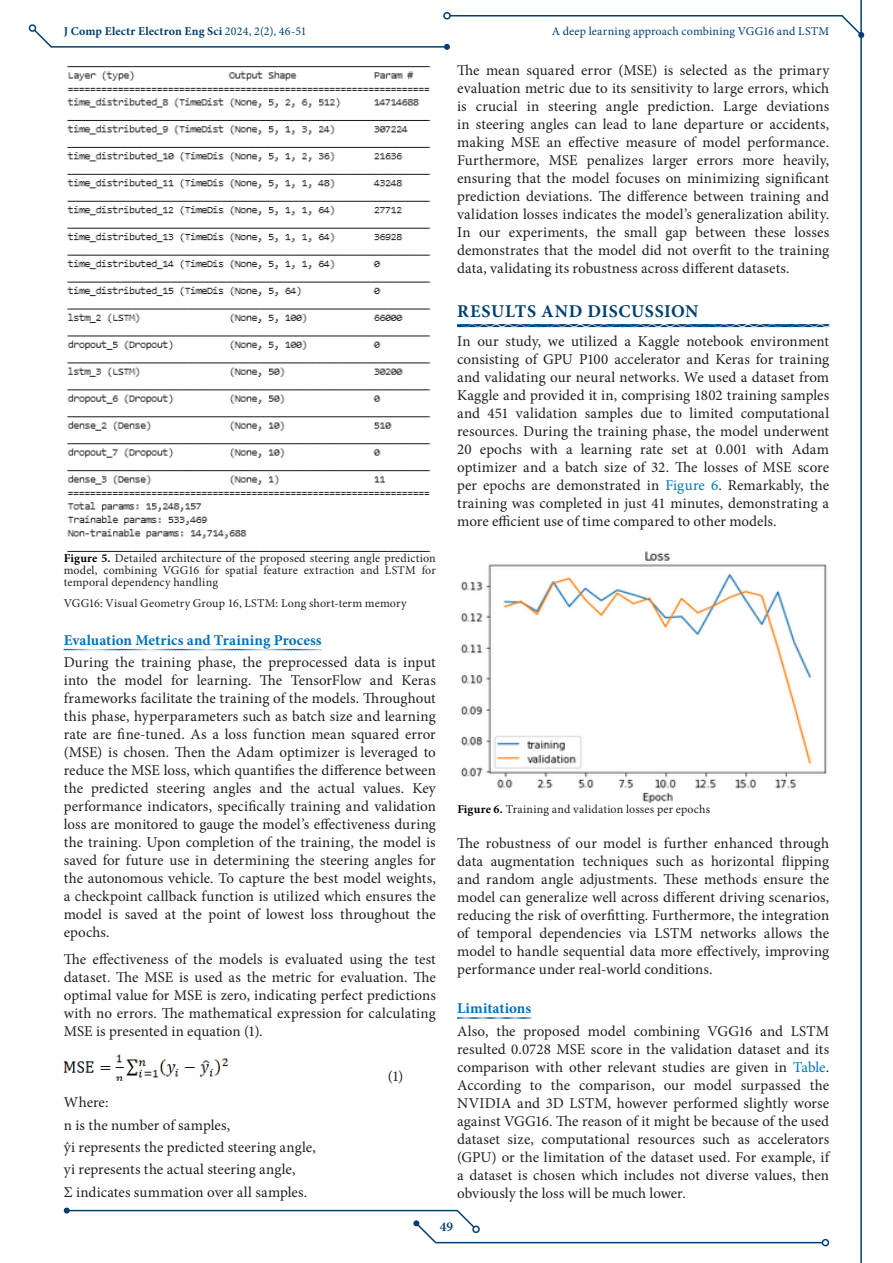
<style>
.page{position:relative;width:893px;height:1263px;background:#fff}
.page>*{position:absolute;margin:0;border:0;box-sizing:border-box;transform-origin:0 0}
._1__BAŞLIK{font:700 18px "Minion Pro";letter-spacing:.03em;color:#004071}
.Ana_metin{font:15px/18px "Minion Pro";color:#231f20;text-align:justify}
._2__Başlık{font:700 15px "Minion Pro";letter-spacing:.01em;color:#0072bc}
.t1{font:600 13.5px "Minion Pro";color:#004071}
.Table-Figure{font:12px/12px "Minion Pro";letter-spacing:.015em;color:#231f20;text-align:justify}
.t2{font:12px "Minion Pro";letter-spacing:.015em;color:#004071}
.t3{font:700 12px "Minion Pro";letter-spacing:.015em;color:#004071}
.s1{font-weight:400}
.s2{font-weight:700;color:#000}
.s3{color:#0072bc}
</style>
<div class="page">
<svg style="left:28px;top:24px;width:24px;height:24px"></svg>
<hr style="left:51px;top:46px;width:396px;height:2px;background:#004071">
<svg style="left:444px;top:44px;width:6px;height:6px"></svg>
<svg style="left:842px;top:15px;width:22px;height:23px"></svg>
<hr style="left:450px;top:15px;width:392px;height:2px;background:#004071">
<div style="left:443px;top:12px;width:8px;height:8px;border:2px solid #004071;border-radius:50%"></div>
<svg style="left:413px;top:1220px;width:25px;height:24px"></svg>
<svg style="left:455px;top:1209px;width:25px;height:24px"></svg>
<hr style="left:435px;top:1242px;width:387px;height:1px;background:#004071">
<div style="left:822px;top:1239px;width:7px;height:7px;border:2px solid #004071;border-radius:50%"></div>
<hr style="left:67px;top:1210px;width:391px;height:1px;background:#004071">
<svg style="left:64px;top:1207px;width:6px;height:6px"></svg>
<hr style="left:860px;top:0;width:2px;height:1263px;background:#004071">
<svg style="left:63px;top:649px;width:259px;height:1px"></svg>
<img style="left:64px;top:1054px;width:164px;height:27px">
<svg style="left:457px;top:324px;width:373px;height:4px"></svg>
<svg style="left:457px;top:1017px;width:74px;height:2px"></svg>
<img style="left:460px;top:551px;width:367px;height:253px">
<img style="left:67px;top:66px;width:364px;height:486px">
<p class="t3" style="left:64px;top:23px;width:244px">J Comp Electr Electron Eng Sci <span class="s1">2024, 2(2), 46-51</span></p>
<p class="t2" style="left:552px;top:23px;width:279px">A deep learning approach combining VGG16 and LSTM</p>
<p class="Table-Figure" style="left:64px;top:552px;width:374px"><span class="s2">Figure 5.</span> Detailed architecture of the proposed steering angle prediction model, combining VGG16 for spatial feature extraction and LSTM for temporal dependency handling</p>
<p class="Table-Figure" style="left:64px;top:597px;width:344px">VGG16: Visual Geometry Group 16, LSTM: Long short-term memory</p>
<p class="_2__Başlık" style="left:64px;top:630px;width:259px">Evaluation Metrics and Training Process</p>
<p class="Ana_metin" style="left:64px;top:653px;width:374px">During the training phase, the preprocessed data is input into the model for learning. The TensorFlow and Keras frameworks facilitate the training of the models. Throughout this phase, hyperparameters such as batch size and learning rate are fine-tuned. As a loss function mean squared error (MSE) is chosen. Then the Adam optimizer is leveraged to reduce the MSE loss, which quantifies the difference between the predicted steering angles and the actual values. Key performance indicators, specifically training and validation loss are monitored to gauge the model’s effectiveness during the training. Upon completion of the training, the model is saved for future use in determining the steering angles for the autonomous vehicle. To capture the best model weights, a checkpoint callback function is utilized which ensures the model is saved at the point of lowest loss throughout the epochs.</p>
<p class="Ana_metin" style="left:64px;top:950px;width:374px">The effectiveness of the models is evaluated using the test dataset. The MSE is used as the metric for evaluation. The optimal value for MSE is zero, indicating perfect predictions with no errors. The mathematical expression for calculating MSE is presented in equation (1).</p>
<p class="Ana_metin" style="left:388px;top:1067px;width:17px">(1)</p>
<p class="Ana_metin" style="left:64px;top:1094px;width:46px">Where:</p>
<p class="Ana_metin" style="left:64px;top:1116px;width:168px">n is the number of samples,</p>
<p class="Ana_metin" style="left:64px;top:1138px;width:254px">ŷi represents the predicted steering angle,</p>
<p class="Ana_metin" style="left:64px;top:1160px;width:233px">yi represents the actual steering angle,</p>
<p class="Ana_metin" style="left:64px;top:1183px;width:245px">Σ indicates summation over all samples.</p>
<p class="Ana_metin" style="left:457px;top:61px;width:374px">The mean squared error (MSE) is selected as the primary evaluation metric due to its sensitivity to large errors, which is crucial in steering angle prediction. Large deviations in steering angles can lead to lane departure or accidents, making MSE an effective measure of model performance.<br>Furthermore, MSE penalizes larger errors more heavily, ensuring that the model focuses on minimizing significant prediction deviations. The difference between training and validation losses indicates the model’s generalization ability.<br>In our experiments, the small gap between these losses demonstrates that the model did not overfit to the training data, validating its robustness across different datasets.</p>
<p class="_1__BAŞLIK" style="left:457px;top:299px;width:243px">RESULTS AND DISCUSSION</p>
<p class="Ana_metin" style="left:457px;top:333px;width:374px">In our study, we utilized a Kaggle notebook environment consisting of GPU P100 accelerator and Keras for training and validating our neural networks. We used a dataset from Kaggle and provided it in, comprising 1802 training samples and 451 validation samples due to limited computational resources. During the training phase, the model underwent 20 epochs with a learning rate set at 0.001 with Adam optimizer and a batch size of 32. The losses of MSE score per epochs are demonstrated in <span class="s3">Figure 6</span>. Remarkably, the training was completed in just 41 minutes, demonstrating a more efficient use of time compared to other models.</p>
<p class="Table-Figure" style="left:457px;top:803px;width:254px"><span class="s2">Figure 6.</span> Training and validation losses per epochs</p>
<p class="Ana_metin" style="left:457px;top:834px;width:374px">The robustness of our model is further enhanced through data augmentation techniques such as horizontal flipping and random angle adjustments. These methods ensure the model can generalize well across different driving scenarios, reducing the risk of overfitting. Furthermore, the integration of temporal dependencies via LSTM networks allows the model to handle sequential data more effectively, improving performance under real-world conditions.</p>
<p class="_2__Başlık" style="left:457px;top:998px;width:76px">Limitations</p>
<p class="Ana_metin" style="left:457px;top:1022px;width:374px">Also, the proposed model combining VGG16 and LSTM resulted 0.0728 MSE score in the validation dataset and its comparison with other relevant studies are given in <span class="s3">Table</span>.<br>According to the comparison, our model surpassed the NVIDIA and 3D LSTM, however performed slightly worse against VGG16. The reason of it might be because of the used dataset size, computational resources such as accelerators (GPU) or the limitation of the dataset used. For example, if a dataset is chosen which includes not diverse values, then obviously the loss will be much lower.</p>
<p class="t1" style="left:440px;top:1218px;width:15px">49</p>
</div>
